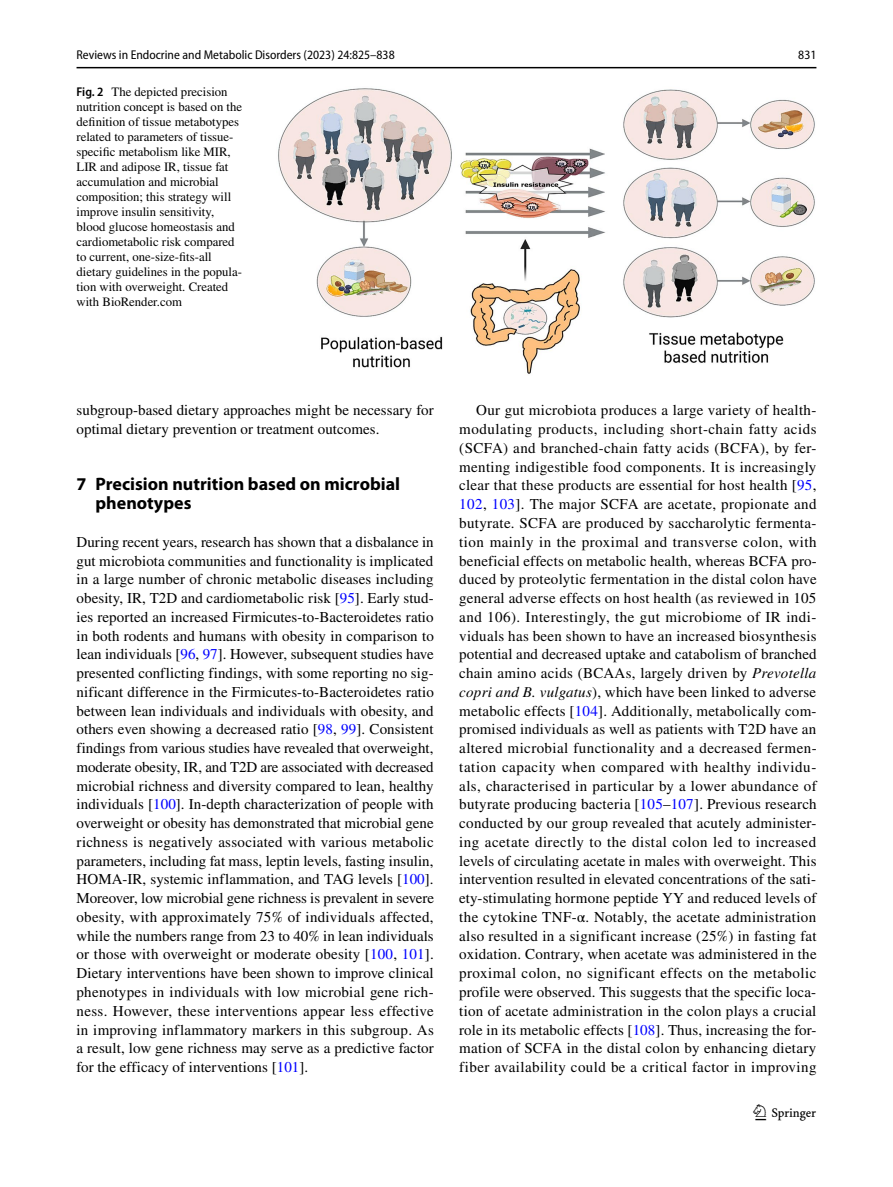
<style>
.page{position:relative;width:893px;height:1187px;background:#fff}
.page>*{position:absolute;margin:0;border:0;box-sizing:border-box;transform-origin:0 0}
.t1{font:22.5px "Springnew Regular 3";color:#000}
.t2{font:700 18px/18.8px "Myriad Pro";color:#000}
.t3{font:15px/18.8px "STIX";letter-spacing:.005em;color:#000;text-align:justify}
.t4{font:12.75px/15px "STIX";color:#000}
.t5{font:semi-condensed 12.75px "Myriad Pro";color:#000}
.s1{font-family:"Myriad Pro";font-weight:600;font-stretch:semi-condensed}
.s2{color:#00f}
.s3{font-style:italic}
</style>
<div class="page">
<hr style="left:77px;top:67px;width:739px;height:1px;background:#000">
<img style="left:278px;top:88px;width:537px;height:286px">
<p class="t5" style="left:77px;top:48px;width:320px">Reviews in Endocrine and Metabolic Disorders (2023) 24:825–838</p>
<p class="t5" style="left:798px;top:48px;width:20px">831</p>
<p class="t4" style="left:77px;top:85px;width:167px"><span class="s1">Fig. 2</span> The depicted precision nutrition concept is based on the definition of tissue metabotypes related to parameters of tissue&shy;specific metabolism like MIR,<br>LIR and adipose IR, tissue fat accumulation and microbial composition; this strategy will improve insulin sensitivity, blood glucose homeostasis and cardiometabolic risk compared to current, one-size-fits-all dietary guidelines in the popula&shy;tion with overweight. Created with BioRender.com</p>
<p class="t3" style="left:77px;top:402px;width:359px">subgroup-based dietary approaches might be necessary for optimal dietary prevention or treatment outcomes.</p>
<p class="t2" style="left:96px;top:474px;width:306px;text-indent:-19px">7 Precision nutrition based on microbial phenotypes</p>
<p class="t3" style="left:77px;top:533px;width:359px">During recent years, research has shown that a disbalance in gut microbiota communities and functionality is implicated in a large number of chronic metabolic diseases including obesity, IR, T2D and cardiometabolic risk [<span class="s2">95</span>]. Early stud&shy;ies reported an increased Firmicutes-to-Bacteroidetes ratio in both rodents and humans with obesity in comparison to lean individuals [<span class="s2">96</span>, <span class="s2">97</span>]. However, subsequent studies have presented conflicting findings, with some reporting no sig&shy;nificant difference in the Firmicutes-to-Bacteroidetes ratio between lean individuals and individuals with obesity, and others even showing a decreased ratio [<span class="s2">98</span>, <span class="s2">99</span>]. Consistent findings from various studies have revealed that overweight, moderate obesity, IR, and T2D are associated with decreased microbial richness and diversity compared to lean, healthy individuals [<span class="s2">100</span>]. In-depth characterization of people with overweight or obesity has demonstrated that microbial gene richness is negatively associated with various metabolic parameters, including fat mass, leptin levels, fasting insulin, HOMA-IR, systemic inflammation, and TAG levels [<span class="s2">100</span>].<br>Moreover, low microbial gene richness is prevalent in severe obesity, with approximately 75% of individuals affected, while the numbers range from 23 to 40% in lean individuals or those with overweight or moderate obesity [<span class="s2">100</span>, <span class="s2">101</span>].<br>Dietary interventions have been shown to improve clinical phenotypes in individuals with low microbial gene rich&shy;ness. However, these interventions appear less effective in improving inflammatory markers in this subgroup. As a result, low gene richness may serve as a predictive factor for the efficacy of interventions [<span class="s2">101</span>].</p>
<p class="t3" style="left:459px;top:402px;width:359px;text-indent:17px">Our gut microbiota produces a large variety of health&shy;modulating products, including short-chain fatty acids (SCFA) and branched-chain fatty acids (BCFA), by fer&shy;menting indigestible food components. It is increasingly clear that these products are essential for host health [<span class="s2">95</span>, <span class="s2">102</span>, <span class="s2">103</span>]. The major SCFA are acetate, propionate and butyrate. SCFA are produced by saccharolytic fermenta&shy;tion mainly in the proximal and transverse colon, with beneficial effects on metabolic health, whereas BCFA pro&shy;duced by proteolytic fermentation in the distal colon have general adverse effects on host health (as reviewed in 105 and 106). Interestingly, the gut microbiome of IR indi&shy;viduals has been shown to have an increased biosynthesis potential and decreased uptake and catabolism of branched chain amino acids (BCAAs, largely driven by <span class="s3">Prevotella copri and B. vulgatus</span>), which have been linked to adverse metabolic effects [<span class="s2">104</span>]. Additionally, metabolically com&shy;promised individuals as well as patients with T2D have an altered microbial functionality and a decreased fermen&shy;tation capacity when compared with healthy individu&shy;als, characterised in particular by a lower abundance of butyrate producing bacteria [<span class="s2">105</span>–<span class="s2">107</span>]. Previous research conducted by our group revealed that acutely administer&shy;ing acetate directly to the distal colon led to increased levels of circulating acetate in males with overweight. This intervention resulted in elevated concentrations of the sati&shy;ety-stimulating hormone peptide YY and reduced levels of the cytokine TNF-α. Notably, the acetate administration also resulted in a significant increase (25%) in fasting fat oxidation. Contrary, when acetate was administered in the proximal colon, no significant effects on the metabolic profile were observed. This suggests that the specific loca&shy;tion of acetate administration in the colon plays a crucial role in its metabolic effects [<span class="s2">108</span>]. Thus, increasing the for&shy;mation of SCFA in the distal colon by enhancing dietary fiber availability could be a critical factor in improving</p>
<h1 class="t1" style="left:755px;top:1104px;width:62px">1 3</h1>
</div>
